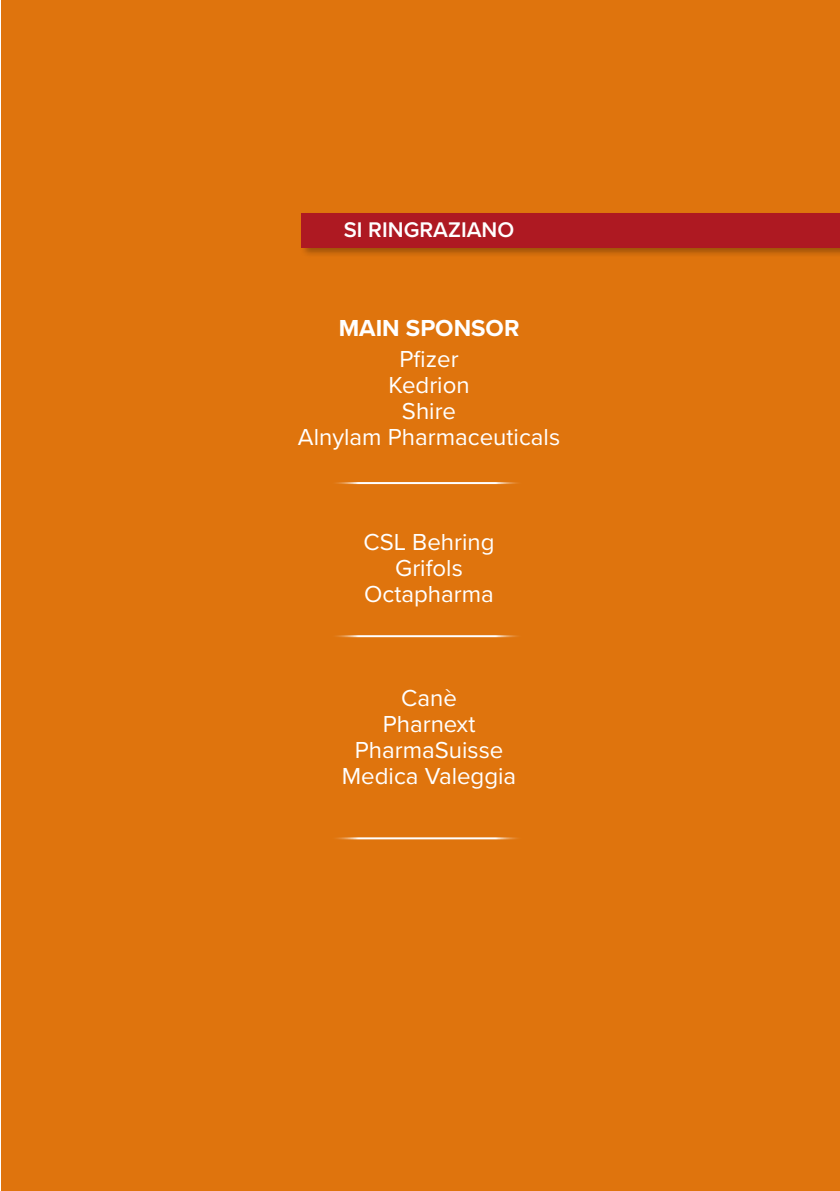
<style>
.page{position:relative;width:840px;height:1191px;background:#fff}
.page>*{position:absolute;margin:0;border:0;box-sizing:border-box;transform-origin:0 0}
.t1{font:24px/26px "Proxima Nova";color:#fff;text-align:center}
.t2{font:700 24px "Proxima Nova";color:#fff}
.t3{font:600 22px "Proxima Nova";color:#fff}
</style>
<div class="page">
<div style="left:1px;top:0;width:838px;height:1191px;background:#df740d"></div>
<div style="left:299px;top:211px;width:540px;height:47px;background:#000;opacity:.3"></div>
<div style="left:302px;top:214px;width:537px;height:34px;background:#ae1922"></div>
<hr style="left:329px;top:635px;width:194px;height:2px;background:#fff">
<hr style="left:329px;top:482px;width:194px;height:2px;background:#fff">
<hr style="left:329px;top:837px;width:194px;height:2px;background:#fff">
<p class="t3" style="left:343px;top:213px;width:172px">SI RINGRAZIANO</p>
<p class="t2" style="left:338px;top:310px;width:182px">MAIN SPONSOR</p>
<p class="t1" style="left:298px;top:345px;width:263px">Pfizer<br>Kedrion<br>Shire<br>Alnylam Pharmaceuticals</p>
<p class="t1" style="left:363px;top:527px;width:132px">CSL Behring<br>Grifols<br>Octapharma</p>
<p class="t1" style="left:341px;top:683px;width:176px">Canè<br>Pharnext<br>PharmaSuisse<br>Medica Valeggia</p>
</div>
